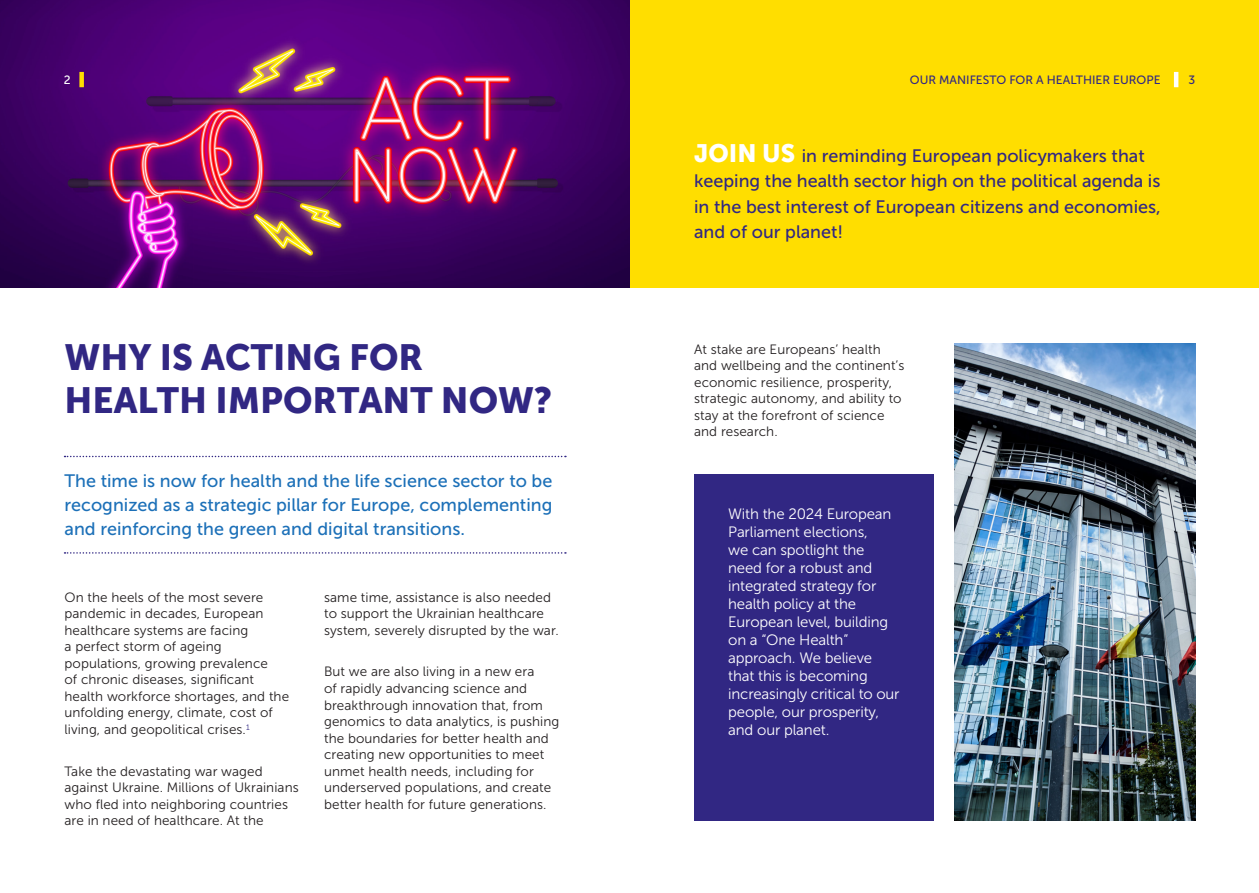
<style>
.page{position:relative;width:1259px;height:893px;background:#fff}
.page>*{position:absolute;margin:0;border:0;box-sizing:border-box;transform-origin:0 0}
.t1{font:36px/43.2px "Museo Sans 900";color:#312783}
.t2{font:18px/25.5px "Museo Sans 500";color:#312783}
.t3{font:18px/24px "Museo Sans 500";color:#1c70b8;text-align:justify}
.t4{font:15px/18px "Museo Sans 300";letter-spacing:-.01em;color:#fff}
.t5{font:13.5px/16.5px "Museo Sans 300";letter-spacing:.005em;color:#231f20}
.t6{font:12px "Museo Sans 500";color:#312783}
.t7{font:12px "Museo Sans 500";color:#fff}
.s1{font-family:"Museo Sans 900";font-size:24.9px;color:#fff}
</style>
<div class="page">
<div style="left:694px;top:474px;width:239px;height:347px;background:#312783"></div>
<img style="left:955px;top:344px;width:240px;height:477px">
<svg style="left:65px;top:456px;width:501px;height:1px"></svg>
<svg style="left:65px;top:552px;width:501px;height:2px"></svg>
<div style="left:629px;top:0;width:630px;height:287px;background:#ffde00"></div>
<hr style="left:1174px;top:72px;width:4px;height:15px;background:#fff">
<img style="left:0;top:0;width:629px;height:287px">
<div style="left:79px;top:72px;width:5px;height:15px;background:#ffde00"></div>
<p class="t7" style="left:64px;top:73px;width:8px">2</p>
<p class="t6" style="left:910px;top:73px;width:252px">OUR MANIFESTO FOR A HEALTHIER EUROPE</p>
<p class="t6" style="left:1188px;top:73px;width:8px">3</p>
<p class="t1" style="left:65px;top:335px;width:489px">WHY IS ACTING FOR<br>HEALTH IMPORTANT NOW?</p>
<p class="t3" style="left:65px;top:469px;width:489px">The time is now for health and the life science sector to be recognized as a strategic pillar for Europe, complementing and reinforcing the green and digital transitions.</p>
<p class="t5" style="left:65px;top:589px;width:226px">On the heels of the most severe pandemic in decades, European healthcare systems are facing<br>a perfect storm of ageing populations, growing prevalence<br>of chronic diseases, significant health workforce shortages, and the unfolding energy, climate, cost of living, and geopolitical crises.<sup>1</sup></p>
<p class="t5" style="left:65px;top:763px;width:236px">Take the devastating war waged against Ukraine. Millions of Ukrainians who fled into neighboring countries are in need of healthcare. At the</p>
<p class="t5" style="left:324px;top:589px;width:236px">same time, assistance is also needed to support the Ukrainian healthcare system, severely disrupted by the war.</p>
<p class="t5" style="left:324px;top:664px;width:237px">But we are also living in a new era<br>of rapidly advancing science and breakthrough innovation that, from genomics to data analytics, is pushing the boundaries for better health and creating new opportunities to meet unmet health needs, including for underserved populations, and create better health for future generations.</p>
<p class="t2" style="left:694px;top:143px;width:468px"><span class="s1">JOIN US</span> in reminding European policymakers that keeping the health sector high on the political agenda is in the best interest of European citizens and economies, and of our planet!</p>
<p class="t5" style="left:694px;top:341px;width:212px">At stake are Europeans’ health and wellbeing and the continent’s economic resilience, prosperity, strategic autonomy, and ability to stay at the forefront of science and research.</p>
<p class="t4" style="left:728px;top:505px;width:173px">With the 2024 European<br>Parliament elections,<br>we can spotlight the need for a robust and integrated strategy for health policy at the<br>European level, building on a “One Health” approach. We believe that this is becoming increasingly critical to our people, our prosperity, and our planet.</p>
</div>
